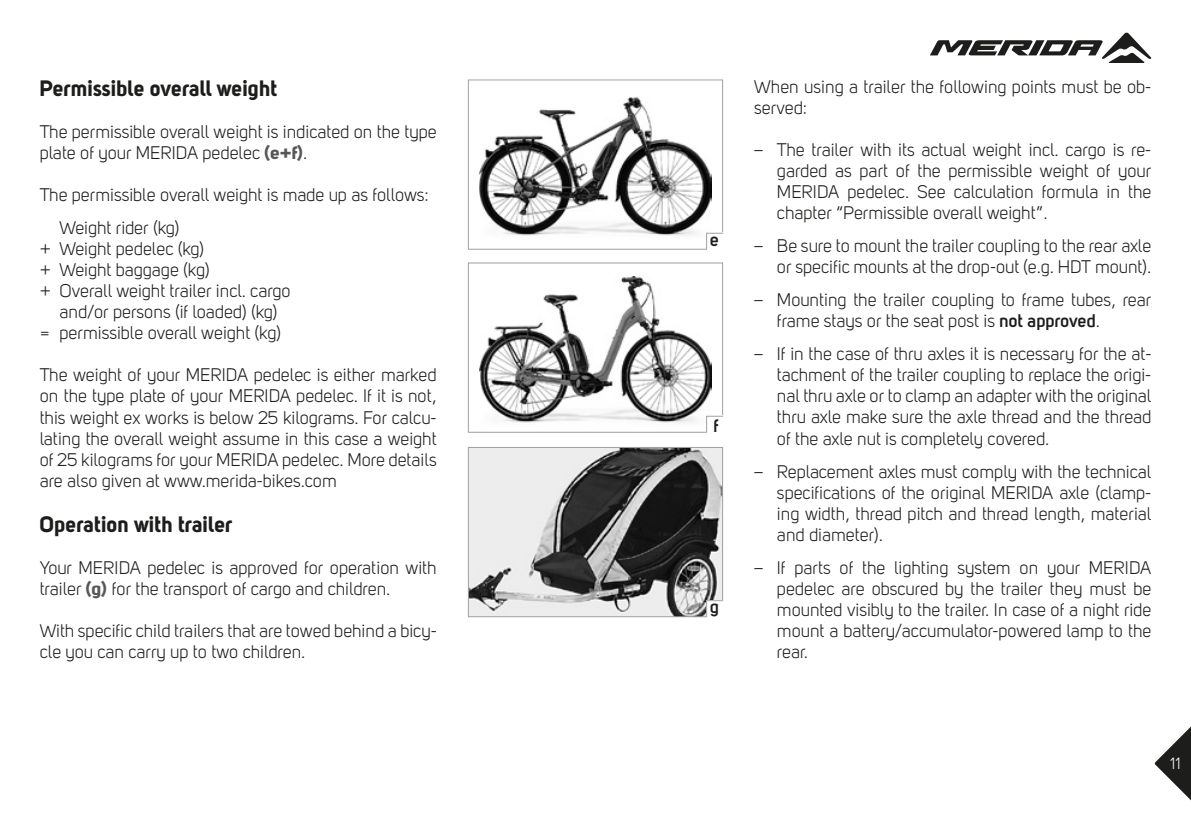
<style>
.page{position:relative;width:1191px;height:840px;background:#fff}
.page>*{position:absolute;margin:0;border:0;box-sizing:border-box;transform-origin:0 0}
.t1{font:22px "Uni Sans Bold";color:#1d1d1b}
.t2{font:18px/21px "Uni Sans Book";color:#1d1d1b}
.t3{font:700 18px "Uni Sans Semi";color:#1d1d1b}
.t4{font:16px "Uni Sans Book";color:#fff}
.s1{font-family:"Uni Sans Bold";color:#575756}
.s2{font-family:"Uni Sans Semi";font-weight:700}
</style>
<div class="page">
<svg style="left:1154px;top:726px;width:37px;height:73px"></svg>
<svg style="left:930px;top:33px;width:221px;height:30px"></svg>
<img style="left:470px;top:448px;width:251px;height:167px">
<div style="left:468px;top:446px;width:255px;height:171px;border:1px solid #a0a09f"></div>
<img style="left:479px;top:98px;width:233px;height:138px">
<div style="left:468px;top:79px;width:255px;height:170px;border:1px solid #a0a09f"></div>
<img style="left:479px;top:277px;width:233px;height:146px">
<div style="left:468px;top:262px;width:255px;height:170px;border:1px solid #a0a09f"></div>
<svg style="left:705px;top:232px;width:18px;height:18px"></svg>
<svg style="left:705px;top:415px;width:18px;height:18px"></svg>
<svg style="left:705px;top:599px;width:19px;height:19px"></svg>
<p class="t1" style="left:40px;top:75px;width:239px">Permissible overall weight</p>
<p class="t2" style="left:40px;top:121px;width:398px">The permissible overall weight is indicated on the type plate of your MERIDA pedelec <span class="s1">(e+f)</span>.</p>
<p class="t2" style="left:60px;top:178px;width:371px;line-height:33px;text-indent:-20px">The permissible overall weight is made up as follows:<br>Weight rider (kg)</p>
<p class="t2" style="left:40px;top:238px;width:166px">+ Weight pedelec (kg)</p>
<p class="t2" style="left:40px;top:259px;width:171px">+ Weight baggage (kg)</p>
<p class="t2" style="left:40px;top:280px;width:253px">+ Overall weight trailer incl. cargo</p>
<p class="t2" style="left:60px;top:301px;width:219px">and/or persons (if loaded) (kg)</p>
<p class="t2" style="left:40px;top:322px;width:243px">= permissible overall weight (kg)</p>
<p class="t2" style="left:40px;top:364px;width:398px;text-align:justify">The weight of your MERIDA pedelec is either marked on the type plate of your MERIDA pedelec. If it is not, this weight ex works is below 25 kilograms. For calcu&shy;lating the overall weight assume in this case a weight of 25 kilograms for your MERIDA pedelec. More details are also given at www.merida-bikes.com</p>
<p class="t1" style="left:40px;top:510px;width:195px">Operation with trailer</p>
<p class="t2" style="left:40px;top:556px;width:398px">Your MERIDA pedelec is approved for operation with trailer <span class="s1">(g)</span> for the transport of cargo and children.</p>
<p class="t2" style="left:40px;top:619px;width:398px">With specific child trailers that are towed behind a bicy&shy;cle you can carry up to two children.</p>
<p class="t3" style="left:710px;top:229px;width:10px">e</p>
<p class="t3" style="left:713px;top:414px;width:6px">f</p>
<p class="t3" style="left:710px;top:595px;width:11px">g</p>
<p class="t2" style="left:754px;top:76px;width:398px">When using a trailer the following points must be ob&shy;served:</p>
<p class="t2" style="left:777px;top:139px;width:376px;text-align:justify;text-indent:-23px">– The trailer with its actual weight incl. cargo is re&shy;garded as part of the permissible weight of your MERIDA pedelec. See calculation formula in the chapter “Permissible overall weight”.</p>
<p class="t2" style="left:754px;top:235px;width:398px;text-align:right">– Be sure to mount the trailer coupling to the rear axle or specific mounts at the drop-out (e.g. HDT mount).</p>
<p class="t2" style="left:777px;top:289px;width:376px;text-indent:-23px">– Mounting the trailer coupling to frame tubes, rear frame stays or the seat post is <span class="s2">not approved</span>.</p>
<p class="t2" style="left:777px;top:343px;width:376px;text-align:justify;text-indent:-23px">– If in the case of thru axles it is necessary for the at&shy;tachment of the trailer coupling to replace the origi&shy;nal thru axle or to clamp an adapter with the original thru axle make sure the axle thread and the thread of the axle nut is completely covered.</p>
<p class="t2" style="left:777px;top:460px;width:376px;text-align:justify;text-indent:-23px">– Replacement axles must comply with the technical specifications of the original MERIDA axle (clamp&shy;ing width, thread pitch and thread length, material and diameter).</p>
<p class="t2" style="left:777px;top:556px;width:376px;text-align:justify;text-indent:-23px">– If parts of the lighting system on your MERIDA pedelec are obscured by the trailer they must be mounted visibly to the trailer. In case of a night ride mount a battery/accumulator-powered lamp to the rear.</p>
<p class="t4" style="left:1170px;top:753px;width:12px">11</p>
</div>
